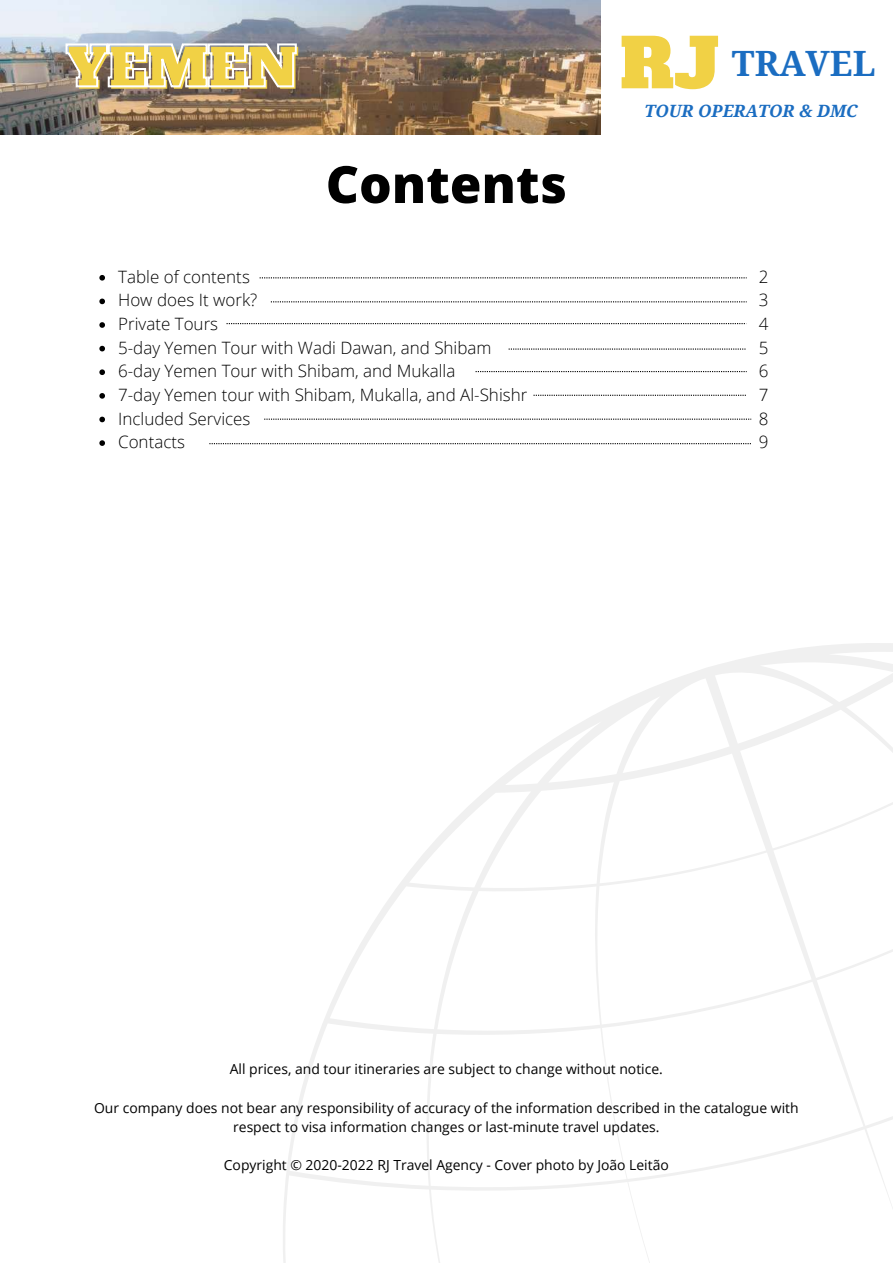
<style>
.page{position:relative;width:893px;height:1264px;background:#fff}
.page>*{position:absolute;margin:0;border:0;box-sizing:border-box;transform-origin:0 0}
.t1{font:53.85px "Alfa Slab One";color:#f1d145}
.t2{font:800 51.3px "Open Sans";color:#000}
.t3{font:700 34.8px "Noto Serif";color:#1b6dc1}
.t4{font:300 16.95px/23.5px "Open Sans";color:#000}
.t5{font:italic 700 16.95px "Noto Serif";color:#1b6dc1}
.t6{font:13.95px/19px "Open Sans";color:#000;text-align:center}
.s1{font-family:"Alfa Slab One";font-weight:400;font-size:67.5px;color:#f1d145}
</style>
<div class="page">
<svg style="left:283px;top:643px;width:609px;height:619px"></svg>
<svg style="left:99px;top:275px;width:6px;height:5px"></svg>
<svg style="left:99px;top:298px;width:6px;height:6px"></svg>
<svg style="left:99px;top:322px;width:6px;height:6px"></svg>
<svg style="left:99px;top:346px;width:6px;height:5px"></svg>
<svg style="left:99px;top:369px;width:6px;height:6px"></svg>
<svg style="left:99px;top:393px;width:6px;height:5px"></svg>
<svg style="left:99px;top:416px;width:6px;height:6px"></svg>
<svg style="left:99px;top:440px;width:6px;height:6px"></svg>
<img style="left:0;top:0;width:600px;height:135px">
<svg style="left:64px;top:42px;width:234px;height:46px"></svg>
<svg style="left:259px;top:277px;width:487px;height:1px"></svg>
<svg style="left:271px;top:301px;width:475px;height:1px"></svg>
<svg style="left:226px;top:323px;width:519px;height:1px"></svg>
<svg style="left:508px;top:348px;width:237px;height:1px"></svg>
<svg style="left:475px;top:371px;width:271px;height:1px"></svg>
<svg style="left:533px;top:395px;width:212px;height:1px"></svg>
<svg style="left:264px;top:418px;width:487px;height:2px"></svg>
<svg style="left:209px;top:443px;width:541px;height:1px"></svg>
<h1 class="t1" style="left:68px;top:33px;width:232px">YEMEN</h1>
<h2 class="t2" style="left:326px;top:148px;width:243px">Contents</h2>
<h3 class="t3" style="left:620px;top:38px;width:257px"><span class="s1">RJ</span> TRAVEL</h3>
<p class="t5" style="left:644px;top:99px;width:214px">TOUR OPERATOR &amp; DMC</p>
<p class="t4" style="left:118px;top:264px;width:411px">Table of contents<br>How does It work?<br>Private Tours<br>5-day Yemen Tour with Wadi Dawan, and Shibam<br>6-day Yemen Tour with Shibam, and Mukalla<br>7-day Yemen tour with Shibam, Mukalla, and Al-Shishr<br>Included Services<br>Contacts</p>
<p class="t4" style="left:758px;top:264px;width:11px;text-align:justify">2<br>3<br>4<br>5<br>6<br>7<br>8<br>9</p>
<p class="t6" style="left:230px;top:1059px;width:434px">All prices, and tour itineraries are subject to change without notice.</p>
<p class="t6" style="left:94px;top:1097px;width:706px">Our company does not bear any responsibility of accuracy of the information described in the catalogue with respect to visa information changes or last-minute travel updates.</p>
<p class="t6" style="left:224px;top:1155px;width:446px">Copyright © 2020-2022 RJ Travel Agency - Cover photo by João Leitão</p>
</div>
